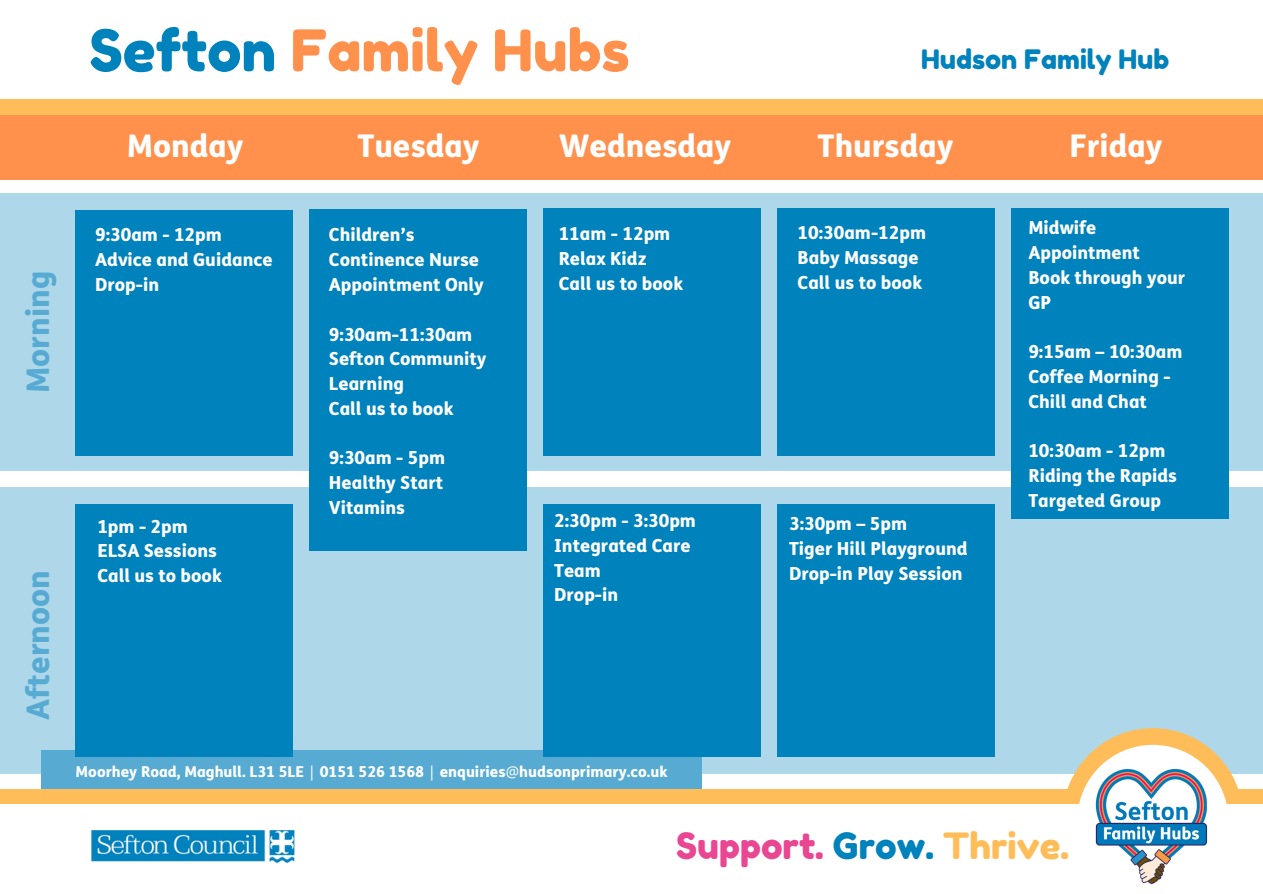
<style>
.page{position:relative;width:1263px;height:894px;background:#fff}
.page>*{position:absolute;margin:0;border:0;box-sizing:border-box;transform-origin:0 0}
.t1{font:57.3px "Fredoka One";color:#ff914d}
.t2{font:36px "Fredoka One";color:#e94792}
.t3{font:800 31.2px "FS Me Trial";color:#fff}
.t4{font:800 31.2px "FS Me Trial";color:#57abd3}
.t5{font:26.85px "Fredoka One";color:#0082bc}
.t6{font:800 18px/24.8px "FS Me Trial";color:#fff}
.t7{font:800 15px "FS Me Trial";color:#fff}
.s1{color:#0082bc}
.s2{font-family:"Noto Sans";font-weight:400}
.s3{color:#ffbd59}
</style>
<div class="page">
<div style="left:0;top:193px;width:1263px;height:278px;background:#afd7ea"></div>
<div style="left:0;top:487px;width:1263px;height:286px;background:#afd7ea"></div>
<div style="left:41px;top:750px;width:660px;height:68px;background:#57abd3"></div>
<div style="left:310px;top:209px;width:217px;height:341px;background:#0082bc"></div>
<div style="left:543px;top:208px;width:217px;height:247px;background:#0082bc"></div>
<div style="left:777px;top:208px;width:217px;height:247px;background:#0082bc"></div>
<div style="left:1011px;top:208px;width:217px;height:310px;background:#0082bc"></div>
<div style="left:0;top:788px;width:1263px;height:75px;background:#ffbd59"></div>
<svg style="left:1105px;top:728px;width:138px;height:61px"></svg>
<div style="left:0;top:804px;width:1263px;height:89px;background:#fff"></div>
<img style="left:91px;top:830px;width:204px;height:34px">
<img style="left:1058px;top:742px;width:178px;height:142px">
<div style="left:0;top:99px;width:1263px;height:16px;background:#ffbd59"></div>
<div style="left:0;top:115px;width:1263px;height:65px;background:#ff914d"></div>
<div style="left:777px;top:503px;width:217px;height:253px;background:#0082bc"></div>
<div style="left:76px;top:210px;width:217px;height:245px;background:#0082bc"></div>
<div style="left:76px;top:503px;width:217px;height:253px;background:#0082bc"></div>
<div style="left:543px;top:503px;width:217px;height:253px;background:#0082bc"></div>
<h3 class="t1" style="left:89px;top:16px;width:542px"><span class="s1">Sefton</span> Family Hubs</h3>
<h3 class="t5" style="left:921px;top:42px;width:250px">Hudson Family Hub</h3>
<h3 class="t3" style="left:127px;top:134px;width:118px">Monday</h3>
<h3 class="t3" style="left:357px;top:134px;width:124px">Tuesday</h3>
<h5 class="t3" style="left:559px;top:134px;width:174px">Wednesday</h5>
<h5 class="t3" style="left:818px;top:134px;width:137px">Thursday</h5>
<h5 class="t3" style="left:1070px;top:134px;width:94px">Friday</h5>
<h1 class="t4" style="left:26px;top:393px;width:124px;rotate:-90deg">Morning</h1>
<h3 class="t4" style="left:26px;top:719px;width:151px;rotate:-90deg">Afternoon</h3>
<h5 class="t6" style="left:559px;top:223px;width:126px">11am - 12pm<br>Relax Kidz<br>Call us to book</h5>
<h5 class="t6" style="left:798px;top:222px;width:130px">10:30am-12pm<br>Baby Massage<br>Call us to book</h5>
<h5 class="t6" style="left:1028px;top:217px;width:158px">Midwife<br>Appointment<br>Book through your<br>GP</h5>
<h3 class="t6" style="left:1028px;top:341px;width:156px">9:15am – 10:30am<br>Coffee Morning -<br>Chill and Chat</h3>
<h5 class="t6" style="left:1028px;top:440px;width:150px">10:30am - 12pm<br>Riding the Rapids<br>Targeted Group</h5>
<h5 class="t6" style="left:789px;top:513px;width:180px">3:30pm – 5pm<br>Tiger Hill Playground<br>Drop-in Play Session</h5>
<h5 class="t6" style="left:329px;top:224px;width:156px">Children’s<br>Continence Nurse<br>Appointment Only</h5>
<h5 class="t6" style="left:329px;top:323px;width:159px">9:30am-11:30am<br>Sefton Community<br>Learning<br>Call us to book</h5>
<h5 class="t6" style="left:329px;top:447px;width:118px;text-align:justify">9:30am - 5pm Healthy Start Vitamins</h5>
<h5 class="t6" style="left:95px;top:224px;width:179px">9:30am - 12pm<br>Advice and Guidance<br>Drop-in</h5>
<p class="t6" style="left:97px;top:515px;width:126px">1pm - 2pm<br>ELSA Sessions<br>Call us to book</p>
<p class="t6" style="left:554px;top:510px;width:143px">2:30pm - 3:30pm<br>Integrated Care<br>Team<br>Drop-in</p>
<h4 class="t7" style="left:76px;top:765px;width:593px">Moorhey Road, Maghull. L31 5LE <span class="s2">|</span> 0151 526 1568 <span class="s2">|</span> enquiries<span class="s2">@</span>hudsonprimary.co.uk</h4>
<h3 class="t2" style="left:676px;top:823px;width:394px">Support. <span class="s1">Grow.</span> <span class="s3">Thrive.</span></h3>
</div>
